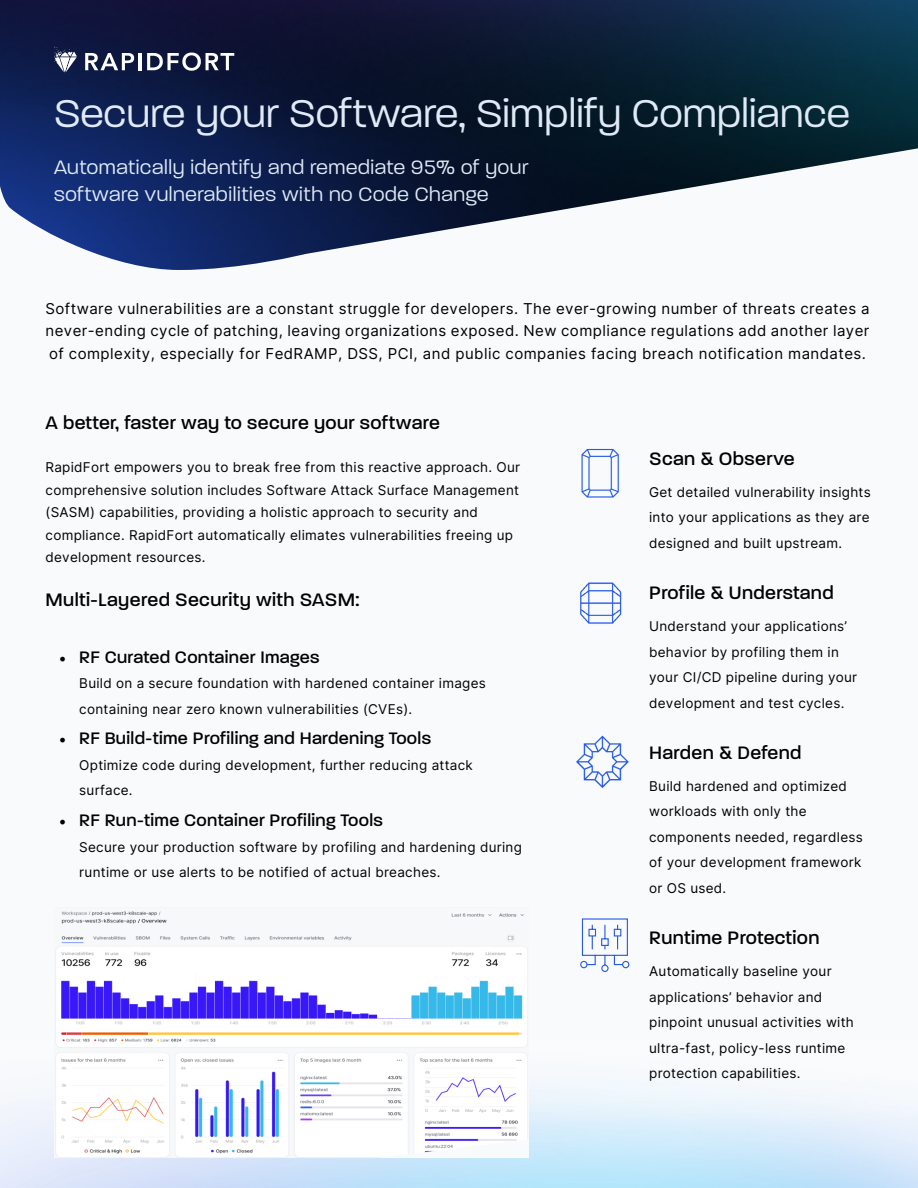
<style>
.page{position:relative;width:918px;height:1188px;background:#f9fafc}
.page>*{position:absolute;margin:0;border:0;box-sizing:border-box;transform-origin:0 0}
.t1{font:300 42px "Paralucent";letter-spacing:.01em;color:#e0eaf7}
.t2{font:300 21px/27px "Paralucent";letter-spacing:.03em;color:#e0eaf7}
.t3{font:500 19.5px "Paralucent";letter-spacing:.02em;color:#000101}
.t4{font:500 18px "Paralucent";letter-spacing:.02em;color:#000101}
.t5{font:15px/22.5px "Inter";letter-spacing:.03em;color:#000101;text-align:justify}
.t6{font:13.5px/25.5px "Inter";letter-spacing:.02em;color:#000101}
.s1{font-family:"Minion Pro";font-weight:400;color:#000}
</style>
<div class="page">
<img style="left:0;top:0;width:918px;height:270px">
<img style="left:576px;top:735px;width:53px;height:54px">
<img style="left:581px;top:448px;width:38px;height:50px">
<img style="left:580px;top:582px;width:42px;height:42px">
<svg style="left:580px;top:918px;width:50px;height:54px"></svg>
<img style="left:55px;top:911px;width:473px;height:247px">
<svg style="left:85px;top:53px;width:49px;height:17px"></svg>
<hr style="left:139px;top:53px;width:3px;height:17px;background:#fff">
<svg style="left:147px;top:53px;width:87px;height:18px"></svg>
<svg style="left:54px;top:46px;width:23px;height:26px"></svg>
<h1 class="t1" style="left:54px;top:89px;width:797px">Secure your Software, Simplify Compliance</h1>
<h2 class="t2" style="left:54px;top:154px;width:476px">Automatically identify and remediate 95% of your software vulnerabilities with no Code Change</h2>
<p class="t5" style="left:46px;top:297px;width:826px">Software vulnerabilities are a constant struggle for developers. The ever-growing number of threats creates a never-ending cycle of patching, leaving organizations exposed. New compliance regulations add another layer of complexity, especially for FedRAMP, DSS, PCI, and public companies facing breach notification mandates.</p>
<h3 class="t3" style="left:46px;top:411px;width:396px">A better, faster way to secure your software</h3>
<p class="t6" style="left:46px;top:456px;width:476px;line-height:22.5px">RapidFort empowers you to break free from this reactive approach. Our comprehensive solution includes Software Attack Surface Management (SASM) capabilities, providing a holistic approach to security and compliance. RapidFort automatically elimates vulnerabilities freeing up development resources.</p>
<h3 class="t3" style="left:46px;top:588px;width:316px">Multi-Layered Security with SASM:</h3>
<h3 class="t4" style="left:59px;top:646px;width:262px"><span class="s1">•</span> RF Curated Container Images</h3>
<p class="t6" style="left:79px;top:670px;width:408px">Build on a secure foundation with hardened container images containing near zero known vulnerabilities (CVEs).</p>
<h3 class="t4" style="left:59px;top:728px;width:374px"><span class="s1">•</span> RF Build-time Profiling and Hardening Tools</h3>
<p class="t6" style="left:79px;top:752px;width:395px">Optimize code during development, further reducing attack surface.</p>
<h3 class="t4" style="left:59px;top:810px;width:325px"><span class="s1">•</span> RF Run-time Container Profiling Tools</h3>
<p class="t6" style="left:79px;top:834px;width:444px">Secure your production software by profiling and hardening during runtime or use alerts to be notified of actual breaches.</p>
<h3 class="t3" style="left:649px;top:447px;width:147px">Scan &amp; Observe</h3>
<p class="t6" style="left:649px;top:479px;width:223px;text-align:justify">Get detailed vulnerability insights into your applications as they are designed and built upstream.</p>
<h3 class="t3" style="left:649px;top:581px;width:186px">Profile &amp; Understand</h3>
<p class="t6" style="left:649px;top:613px;width:210px">Understand your applications’ behavior by profiling them in your CI/CD pipeline during your development and test cycles.</p>
<h3 class="t3" style="left:649px;top:741px;width:154px">Harden &amp; Defend</h3>
<p class="t6" style="left:649px;top:773px;width:215px">Build hardened and optimized workloads with only the components needed, regardless of your development framework or OS used.</p>
<h3 class="t3" style="left:649px;top:926px;width:172px">Runtime Protection</h3>
<p class="t6" style="left:649px;top:958px;width:206px">Automatically baseline your applications’ behavior and pinpoint unusual activities with ultra-fast, policy-less runtime protection capabilities.</p>
</div>
